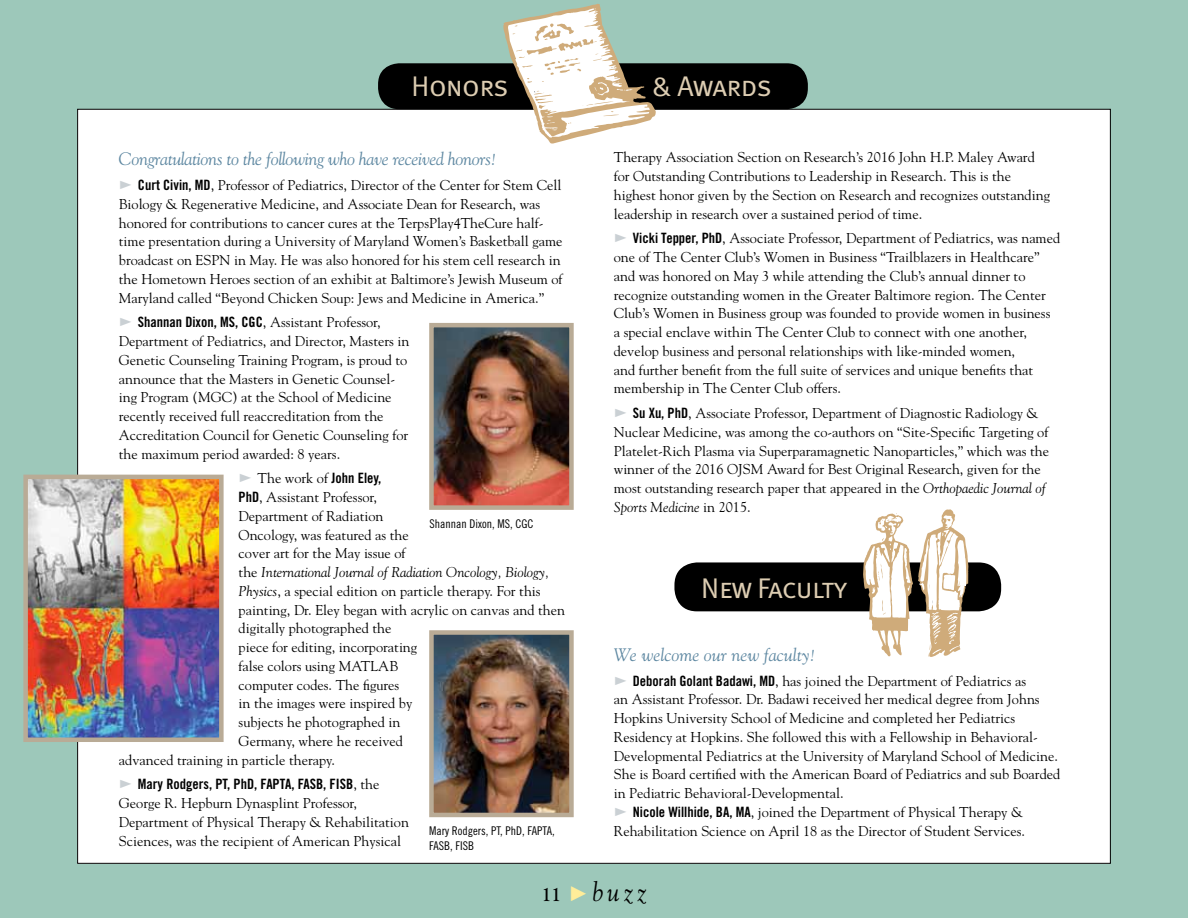
<style>
.page{position:relative;width:1188px;height:918px;background:#9dc8ba}
.page>*{position:absolute;margin:0;border:0;box-sizing:border-box;transform-origin:0 0}
.t1{font:28.5px "Meta Normal Caps";letter-spacing:-.02em;color:#ddcdb2}
.t2{font:italic 27px "Goudy";color:#000;scale:.9 1}
.t3{font:italic 18px "Goudy";letter-spacing:-.02em;color:#5d87a1}
.t4{font:italic 18px "Goudy";color:#5d87a1}
.t5{font:14.25px/18.8px "Goudy";color:#000}
.t6{font:italic 14.25px "Goudy";color:#000}
.t7{font:14.25px "Trade Gothic Bold Cond Twenty";color:#000}
.t8{font:12px/15px "Trade Gothic Cond Eighteen";color:#000}
.s1{font-family:"Trade Gothic Bold Cond Twenty"}
.s2{font-style:normal}
.s3{font-style:italic}
.s4{font-family:"Goudy"}
.s5{font-weight:700;font-style:normal;font-size:19.5px}
</style>
<div class="page">
<div style="left:78px;top:109px;width:1032px;height:754px;background:#fff"></div>
<div style="left:378px;top:63px;width:430px;height:46px;background:#000;border-radius:21px"></div>
<svg style="left:503px;top:4px;width:153px;height:140px"></svg>
<div style="left:674px;top:562px;width:327px;height:49px;background:#000;border-radius:22px"></div>
<svg style="left:863px;top:509px;width:105px;height:148px"></svg>
<img style="left:434px;top:328px;width:135px;height:177px">
<div style="left:429px;top:323px;width:145px;height:187px;border:4px solid #b9ab96"></div>
<img style="left:28px;top:480px;width:191px;height:257px">
<div style="left:23px;top:475px;width:201px;height:267px;border:4px solid #b9ab96"></div>
<img style="left:434px;top:635px;width:135px;height:177px">
<div style="left:429px;top:630px;width:145px;height:187px;border:4px solid #b9ab96"></div>
<h1 class="t1" style="left:411px;top:69px;width:99px">Honors</h1>
<h1 class="t1" style="left:652px;top:69px;width:121px">&amp; Awards</h1>
<p class="t3" style="left:119px;top:148px;width:379px">Congratulations to the following who have received honors!</p>
<p class="t5" style="left:119px;top:175px;width:445px;text-indent:19px"><span class="s1">Curt Civin, MD</span>, Professor of Pediatrics, Director of the Center for Stem Cell Biology &amp; Regenerative Medicine, and Associate Dean for Research, was honored for contributions to cancer cures at the TerpsPlay4TheCure half&shy;time presentation during a University of Maryland Women’s Basketball game broadcast on ESPN in May. He was also honored for his stem cell research in the Hometown Heroes section of an exhibit at Baltimore’s Jewish Museum of Maryland called “Beyond Chicken Soup: Jews and Medicine in America.”</p>
<p class="t5" style="left:119px;top:313px;width:292px;text-indent:19px"><span class="s1">Shannan Dixon, MS, CGC</span>, Assistant Professor, Department of Pediatrics, and Director, Masters in Genetic Counseling Training Program, is proud to announce that the Masters in Genetic Counsel&shy;ing Program (MGC) at the School of Medicine recently received full reaccreditation from the Accreditation Council for Genetic Counseling for the maximum period awarded: 8 years.</p>
<p class="t5" style="left:258px;top:469px;width:125px">The work of <span class="s1">John Eley,</span></p>
<p class="t5" style="left:239px;top:487px;width:140px"><span class="s1">PhD</span>, Assistant Professor,</p>
<p class="t5" style="left:239px;top:506px;width:146px">Department of Radiation</p>
<p class="t5" style="left:239px;top:525px;width:172px">Oncology, was featured as the</p>
<p class="t5" style="left:239px;top:544px;width:168px">cover art for the May issue of</p>
<p class="t6" style="left:239px;top:564px;width:312px"><span class="s2">the</span> International Journal of Radiation Oncology, Biology,</p>
<p class="t5" style="left:239px;top:581px;width:304px"><span class="s3">Physics</span>, a special edition on particle therapy. For this</p>
<p class="t5" style="left:239px;top:600px;width:328px">painting, Dr. Eley began with acrylic on canvas and then</p>
<p class="t5" style="left:239px;top:619px;width:154px">digitally photographed the</p>
<p class="t5" style="left:239px;top:637px;width:180px">piece for editing, incorporating</p>
<p class="t5" style="left:239px;top:656px;width:161px">false colors using MATLAB</p>
<p class="t5" style="left:239px;top:675px;width:162px">computer codes. The figures</p>
<p class="t5" style="left:239px;top:694px;width:175px">in the images were inspired by</p>
<p class="t5" style="left:239px;top:712px;width:163px">subjects he photographed in</p>
<p class="t5" style="left:239px;top:731px;width:166px">Germany, where he received</p>
<p class="t5" style="left:119px;top:750px;width:218px">advanced training in particle therapy.</p>
<p class="t7" style="left:138px;top:776px;width:243px">Mary Rodgers, PT, PhD, FAPTA, FASB, FISB<span class="s4">, the</span></p>
<p class="t5" style="left:119px;top:793px;width:292px">George R. Hepburn Dynasplint Professor,<br>Department of Physical Therapy &amp; Rehabilitation<br>Sciences, was the recipient of American Physical</p>
<p class="t8" style="left:430px;top:517px;width:105px">Shannan Dixon, MS, CGC</p>
<p class="t8" style="left:429px;top:823px;width:127px">Mary Rodgers, PT, PhD, FAPTA,<br>FASB, FISB</p>
<p class="t5" style="left:614px;top:148px;width:438px">Therapy Association Section on Research’s 2016 John H.P. Maley Award for Outstanding Contributions to Leadership in Research. This is the highest honor given by the Section on Research and recognizes outstanding leadership in research over a sustained period of time.</p>
<p class="t5" style="left:614px;top:229px;width:448px;text-indent:19px"><span class="s1">Vicki Tepper, PhD</span>, Associate Professor, Department of Pediatrics, was named one of The Center Club’s Women in Business “Trailblazers in Healthcare” and was honored on May 3 while attending the Club’s annual dinner to recognize outstanding women in the Greater Baltimore region. The Center Club’s Women in Business group was founded to provide women in business a special enclave within The Center Club to connect with one another, develop business and personal relationships with like-minded women,<br>and further benefit from the full suite of services and unique benefits that membership in The Center Club offers.</p>
<p class="t5" style="left:614px;top:403px;width:437px;text-indent:19px"><span class="s1">Su Xu, PhD</span>, Associate Professor, Department of Diagnostic Radiology &amp; Nuclear Medicine, was among the co-authors on “Site-Specific Targeting of Platelet-Rich Plasma via Superparamagnetic Nanoparticles,” which was the winner of the 2016 OJSM Award for Best Original Research, given for the most outstanding research paper that appeared in the <span class="s3">Orthopaedic Journal of Sports Medicine</span> in 2015.</p>
<h1 class="t1" style="left:701px;top:572px;width:148px">New Faculty</h1>
<p class="t4" style="left:614px;top:644px;width:203px">We welcome our new faculty!</p>
<p class="t5" style="left:633px;top:671px;width:395px"><span class="s1">Deborah Golant Badawi, MD</span>, has joined the Department of Pediatrics as</p>
<p class="t5" style="left:614px;top:690px;width:427px">an Assistant Professor. Dr. Badawi received her medical degree from Johns</p>
<p class="t5" style="left:614px;top:708px;width:403px">Hopkins University School of Medicine and completed her Pediatrics</p>
<p class="t5" style="left:614px;top:727px;width:425px">Residency at Hopkins. She followed this with a Fellowship in Behavioral-</p>
<p class="t5" style="left:614px;top:746px;width:446px">Developmental Pediatrics at the University of Maryland School of Medicine.</p>
<p class="t5" style="left:614px;top:765px;width:448px">She is Board certified with the American Board of Pediatrics and sub Boarded</p>
<p class="t5" style="left:614px;top:783px;width:231px">in Pediatric Behavioral-Developmental.</p>
<p class="t5" style="left:633px;top:802px;width:392px"><span class="s1">Nicole Willhide, BA, MA</span>, joined the Department of Physical Therapy &amp;</p>
<p class="t5" style="left:614px;top:821px;width:413px">Rehabilitation Science on April 18 as the Director of Student Services.</p>
<h2 class="t2" style="left:542px;top:875px;width:117px"><span class="s5">11</span> buzz</h2>
</div>
